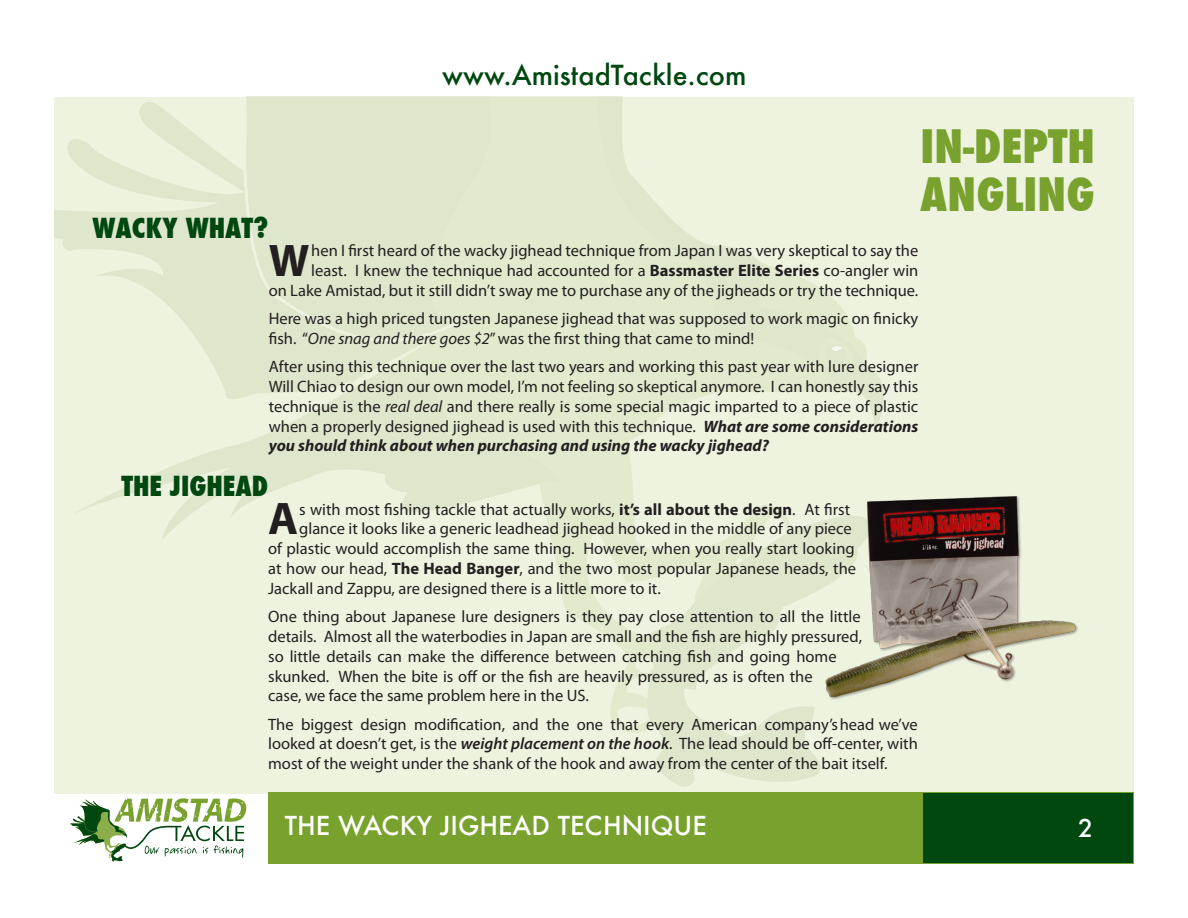
<style>
.page{position:relative;width:1188px;height:918px;background:#fff}
.page>*{position:absolute;margin:0;border:0;box-sizing:border-box;transform-origin:0 0}
.t1{font:700 45.9px "Myriad Pro";color:#231f20}
.t2{font:800 condensed 45px "Futura";color:#78a22d}
.t3{font:500 27px "Futura";color:#004710}
.t4{font:800 condensed 27px "Futura";color:#004710}
.t5{font:500 25.5px "Futura";color:#fff}
.t6{font:500 24px "Futura";color:#fff}
.t7{font:16.5px/19.8px "Myriad Pro";color:#231f20}
.s1{font-weight:700}
.s2{font-style:italic}
.s3{font-weight:700;font-style:italic}
.s4{font-weight:600;font-style:italic}
</style>
<div class="page">
<div style="left:54px;top:97px;width:1079px;height:696px;background:#eef3e0"></div>
<svg style="left:551px;top:540px;width:91px;height:193px"></svg>
<svg style="left:618px;top:693px;width:24px;height:34px"></svg>
<svg style="left:54px;top:96px;width:830px;height:444px;fill:#e2eace"></svg>
<svg style="left:642px;top:515px;width:254px;height:278px"></svg>
<svg style="left:638px;top:619px;width:42px;height:67px"></svg>
<div style="left:816px;top:334px;width:42px;height:42px;background:#dee6cb"></div>
<img style="left:820px;top:491px;width:258px;height:217px">
<div style="left:269px;top:793px;width:865px;height:71px;background:#78a22d"></div>
<svg style="left:70px;top:798px;width:177px;height:64px"></svg>
<div style="left:924px;top:793px;width:209px;height:70px;background:#004710"></div>
<p class="t4" style="left:93px;top:209px;width:178px">WACKY WHAT?</p>
<p class="t3" style="left:442px;top:56px;width:306px">www.AmistadTackle.com</p>
<p class="t2" style="left:921px;top:115px;width:176px">IN-DEPTH</p>
<p class="t2" style="left:920px;top:163px;width:176px">ANGLING</p>
<p class="t7" style="left:269px;top:240px;width:651px;text-align:right">hen I first heard of the wacky jighead technique from Japan I was very skeptical to say the<br>least. I knew the technique had accounted for a <span class="s1">Bassmaster Elite Series</span> co-angler win<br>on Lake Amistad, but it still didn’t sway me to purchase any of the jigheads or try the technique.</p>
<p class="t7" style="left:269px;top:308px;width:651px">Here was a high priced tungsten Japanese jighead that was supposed to work magic on finicky fish. “<span class="s2">One snag and there goes $2</span>” was the first thing that came to mind!</p>
<p class="t7" style="left:269px;top:356px;width:651px;text-align:justify">After using this technique over the last two years and working this past year with lure designer Will Chiao to design our own model, I’m not feeling so skeptical anymore. I can honestly say this technique is the <span class="s2">real deal</span> and there really is some special magic imparted to a piece of plastic when a properly designed jighead is used with this technique. <span class="s3">What are some considerations you should think about when purchasing and using the wacky jighead?</span></p>
<p class="t1" style="left:269px;top:231px;width:42px">W</p>
<p class="t4" style="left:121px;top:468px;width:148px">THE JIGHEAD</p>
<p class="t1" style="left:268px;top:489px;width:32px">A</p>
<p class="t7" style="left:299px;top:499px;width:552px">s with most fishing tackle that actually works, <span class="s1">it’s all about the design</span>. At first</p>
<p class="t7" style="left:299px;top:519px;width:554px">glance it looks like a generic leadhead jighead hooked in the middle of any piece</p>
<p class="t7" style="left:268px;top:539px;width:588px">of plastic would accomplish the same thing. However, when you really start looking</p>
<p class="t7" style="left:268px;top:558px;width:589px">at how our head, <span class="s1">The Head Banger</span>, and the two most popular Japanese heads, the</p>
<p class="t7" style="left:268px;top:578px;width:394px">Jackall and Zappu, are designed there is a little more to it.</p>
<p class="t7" style="left:268px;top:606px;width:595px">One thing about Japanese lure designers is they pay close attention to all the little details. Almost all the waterbodies in Japan are small and the fish are highly pressured, so little details can make the difference between catching fish and going home skunked. When the bite is off or the fish are heavily pressured, as is often the<br>case, we face the same problem here in the US.</p>
<p class="t7" style="left:268px;top:714px;width:651px;text-align:justify">The biggest design modification, and the one that every American company’s head we’ve looked at doesn’t get, is the <span class="s4">weight placement on the hook</span>. The lead should be off-center, with most of the weight under the shank of the hook and away from the center of the bait itself.</p>
<p class="t5" style="left:285px;top:808px;width:423px">THE WACKY JIGHEAD TECHNIQUE</p>
<p class="t6" style="left:1078px;top:811px;width:16px">2</p>
</div>
